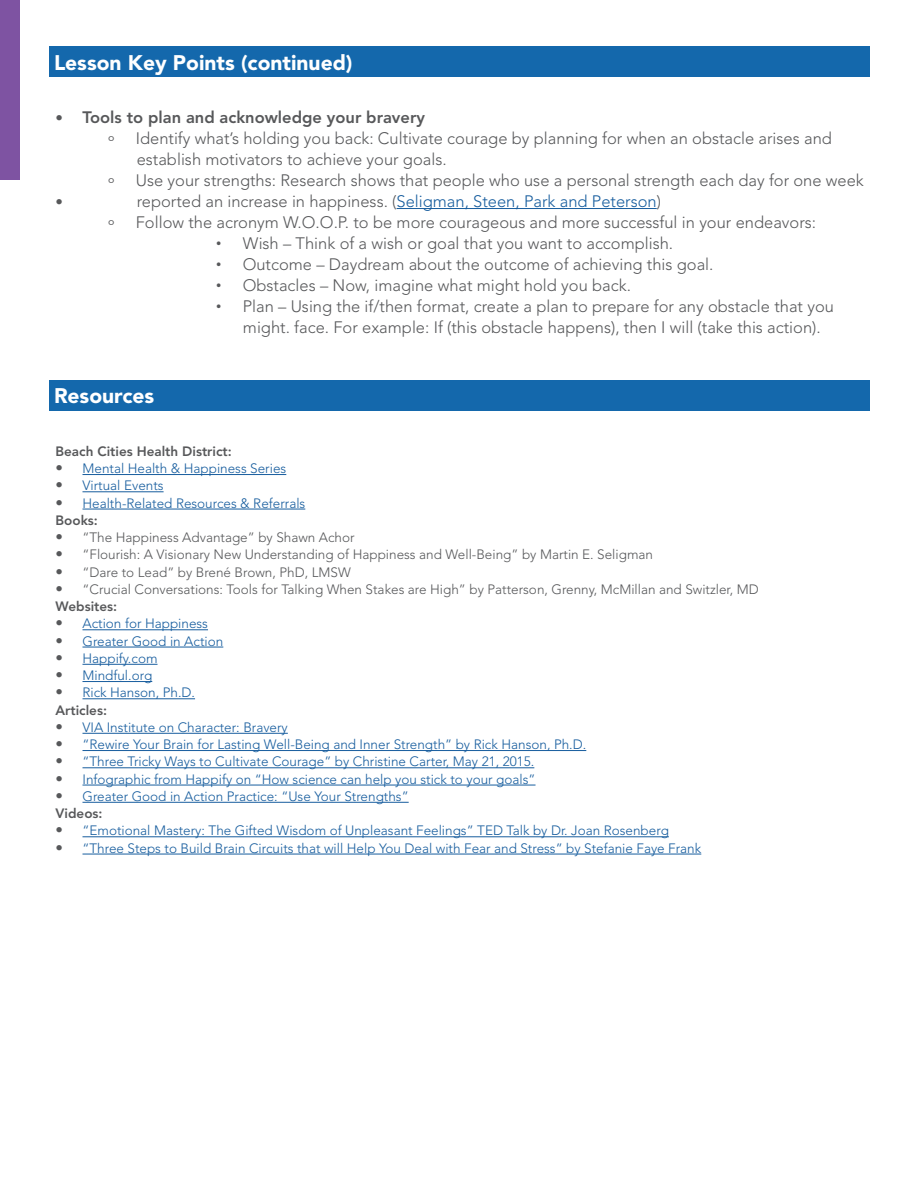
<style>
.page{position:relative;width:918px;height:1188px;background:#fff}
.page>*{position:absolute;margin:0;border:0;box-sizing:border-box;transform-origin:0 0}
.t1{font:900 21px "Avenir";color:#fff}
.t2{font:300 16.5px "Avenir";color:#57585a}
.t3{font:800 16.5px "Avenir";color:#57585a}
.t4{font:300 15px "Avenir";color:#57585a}
.t5{font:300 13.5px "Avenir";color:#175d9e}
.t6{font:300 13.5px "Avenir";color:#57585a}
.t7{font:800 13.5px "Avenir";color:#57585a}
.s1{font-weight:300;font-size:15px}
.s2{color:#175d9e}
.s3{font-size:10.5px}
.s4{font-size:15px;color:#57585a}
.s5{font-size:15px}
</style>
<div class="page">
<div style="left:49px;top:380px;width:820px;height:31px;background:#1468ac"></div>
<hr style="left:82px;top:474px;width:204px;height:1px;background:#175d9e">
<hr style="left:82px;top:491px;width:82px;height:1px;background:#175d9e">
<hr style="left:82px;top:509px;width:223px;height:1px;background:#175d9e">
<hr style="left:82px;top:629px;width:126px;height:1px;background:#175d9e">
<hr style="left:82px;top:647px;width:141px;height:1px;background:#175d9e">
<hr style="left:82px;top:664px;width:76px;height:1px;background:#175d9e">
<hr style="left:82px;top:681px;width:70px;height:1px;background:#175d9e">
<hr style="left:82px;top:698px;width:113px;height:1px;background:#175d9e">
<hr style="left:82px;top:733px;width:206px;height:1px;background:#175d9e">
<hr style="left:82px;top:750px;width:504px;height:1px;background:#175d9e">
<hr style="left:82px;top:767px;width:452px;height:1px;background:#175d9e">
<hr style="left:82px;top:785px;width:454px;height:1px;background:#175d9e">
<hr style="left:82px;top:802px;width:327px;height:1px;background:#175d9e">
<hr style="left:82px;top:836px;width:587px;height:1px;background:#175d9e">
<hr style="left:82px;top:854px;width:619px;height:1px;background:#175d9e">
<div style="left:0;top:0;width:19px;height:179px;background:#7e53a2"></div>
<div style="left:49px;top:46px;width:820px;height:31px;background:#1468ac"></div>
<hr style="left:397px;top:208px;width:260px;height:1px;background:#175d9e">
<p class="t1" style="left:54px;top:50px;width:300px">Lesson Key Points (continued)</p>
<p class="t3" style="left:56px;top:107px;width:371px"><span class="s1">•</span> Tools to plan and acknowledge your bravery</p>
<p class="t2" style="left:108px;top:133px;width:8px">º</p>
<p class="t2" style="left:136px;top:129px;width:698px">Identify what’s holding you back: Cultivate courage by planning for when an obstacle arises and</p>
<p class="t2" style="left:137px;top:150px;width:312px">establish motivators to achieve your goals.</p>
<p class="t2" style="left:108px;top:175px;width:8px">º</p>
<p class="t2" style="left:136px;top:171px;width:730px">Use your strengths: Research shows that people who use a personal strength each day for one week</p>
<p class="t4" style="left:56px;top:193px;width:9px">•</p>
<p class="t2" style="left:137px;top:192px;width:526px">reported an increase in happiness. (<span class="s2">Seligman, Steen, Park and Peterson</span>)</p>
<p class="t2" style="left:108px;top:217px;width:8px">º</p>
<p class="t2" style="left:136px;top:213px;width:682px">Follow the acronym W.O.O.P. to be more courageous and more successful in your endeavors:</p>
<p class="t2" style="left:216px;top:234px;width:459px"><span class="s3">•</span> Wish – Think of a wish or goal that you want to accomplish.</p>
<p class="t2" style="left:216px;top:255px;width:499px"><span class="s3">•</span> Outcome – Daydream about the outcome of achieving this goal.</p>
<p class="t2" style="left:216px;top:276px;width:416px"><span class="s3">•</span> Obstacles – Now, imagine what might hold you back.</p>
<p class="t2" style="left:216px;top:297px;width:619px"><span class="s3">•</span> Plan – Using the if/then format, create a plan to prepare for any obstacle that you</p>
<p class="t2" style="left:243px;top:318px;width:579px">might. face. For example: If (this obstacle happens), then I will (take this action).</p>
<p class="t1" style="left:54px;top:383px;width:102px">Resources</p>
<p class="t7" style="left:56px;top:443px;width:178px">Beach Cities Health District:</p>
<p class="t5" style="left:56px;top:461px;width:232px"><span class="s4">•</span> Mental Health &amp; Happiness Series</p>
<p class="t5" style="left:56px;top:478px;width:110px"><span class="s4">•</span> Virtual Events</p>
<p class="t5" style="left:56px;top:495px;width:251px"><span class="s4">•</span> Health-Related Resources &amp; Referrals</p>
<p class="t7" style="left:56px;top:512px;width:44px">Books:</p>
<p class="t6" style="left:56px;top:530px;width:301px"><span class="s5">•</span> “The Happiness Advantage” by Shawn Achor</p>
<p class="t6" style="left:56px;top:547px;width:599px"><span class="s5">•</span> “Flourish: A Visionary New Understanding of Happiness and Well-Being” by Martin E. Seligman</p>
<p class="t6" style="left:56px;top:564px;width:297px"><span class="s5">•</span> “Dare to Lead” by Brené Brown, PhD, LMSW</p>
<p class="t6" style="left:56px;top:581px;width:705px"><span class="s5">•</span> “Crucial Conversations: Tools for Talking When Stakes are High” by Patterson, Grenny, McMillan and Switzler, MD</p>
<p class="t7" style="left:56px;top:599px;width:63px">Websites:</p>
<p class="t5" style="left:56px;top:616px;width:154px"><span class="s4">•</span> Action for Happiness</p>
<p class="t5" style="left:56px;top:633px;width:169px"><span class="s4">•</span> Greater Good in Action</p>
<p class="t5" style="left:56px;top:650px;width:104px"><span class="s4">•</span> Happify.com</p>
<p class="t5" style="left:56px;top:668px;width:98px"><span class="s4">•</span> Mindful.org</p>
<p class="t5" style="left:56px;top:685px;width:141px"><span class="s4">•</span> Rick Hanson, Ph.D.</p>
<p class="t7" style="left:56px;top:702px;width:53px">Articles:</p>
<p class="t5" style="left:56px;top:719px;width:234px"><span class="s4">•</span> VIA Institute on Character: Bravery</p>
<p class="t5" style="left:56px;top:737px;width:532px"><span class="s4">•</span> “Rewire Your Brain for Lasting Well-Being and Inner Strength” by Rick Hanson, Ph.D.</p>
<p class="t5" style="left:56px;top:754px;width:480px"><span class="s4">•</span> “Three Tricky Ways to Cultivate Courage” by Christine Carter, May 21, 2015.</p>
<p class="t5" style="left:56px;top:771px;width:482px"><span class="s4">•</span> Infographic from Happify on “How science can help you stick to your goals”</p>
<p class="t5" style="left:56px;top:788px;width:355px"><span class="s4">•</span> Greater Good in Action Practice: “Use Your Strengths”</p>
<p class="t7" style="left:56px;top:806px;width:49px">Videos:</p>
<p class="t5" style="left:56px;top:823px;width:615px"><span class="s4">•</span> “Emotional Mastery: The Gifted Wisdom of Unpleasant Feelings” TED Talk by Dr. Joan Rosenberg</p>
<p class="t5" style="left:56px;top:840px;width:647px"><span class="s4">•</span> “Three Steps to Build Brain Circuits that will Help You Deal with Fear and Stress” by Stefanie Faye Frank</p>
</div>
